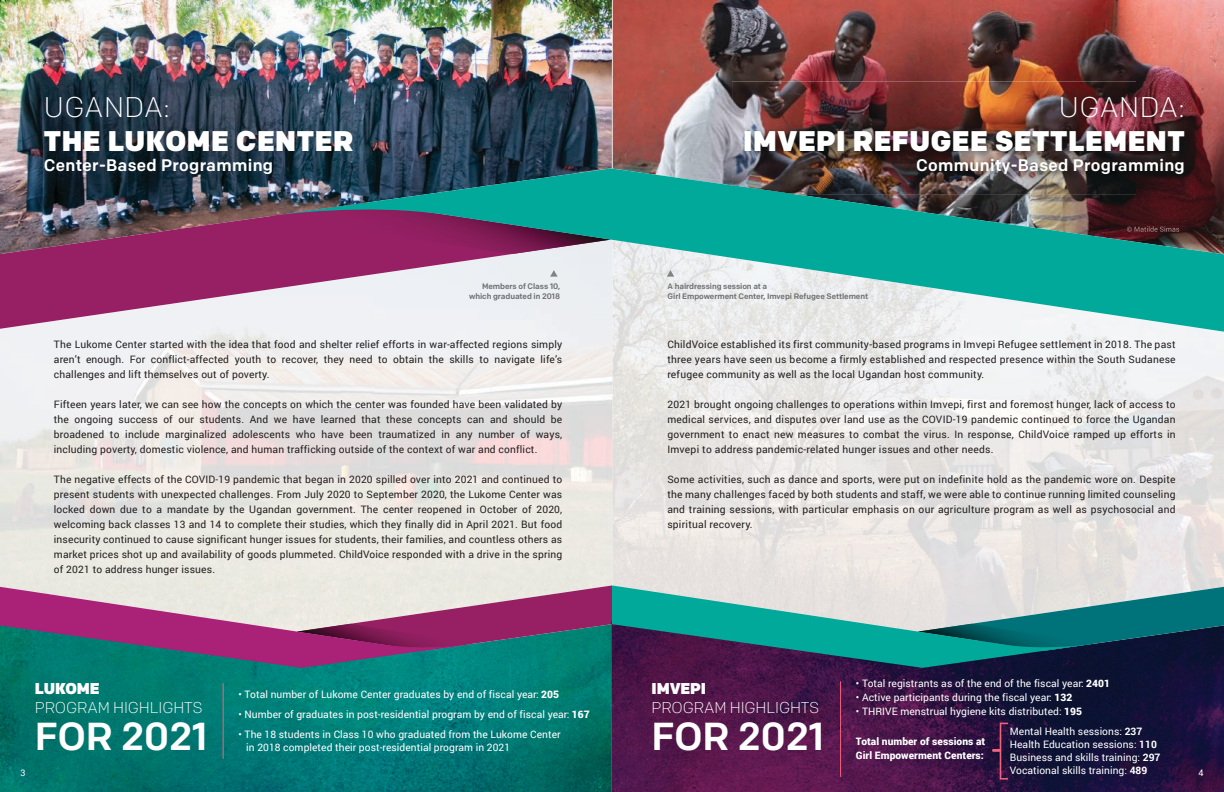
<style>
.page{position:relative;width:1224px;height:792px;background:#fff}
.page>*{position:absolute;margin:0;border:0;box-sizing:border-box;transform-origin:0 0}
.t1{font:100 59px "Roboto";color:#f1627d;scale:1.04 1}
.t2{font:500 39px "Colfax";letter-spacing:-.005em;color:#fff}
.t3{font:900 28.4px "Colfax";letter-spacing:.02em;color:#fff}
.t4{font:300 28.4px "Colfax";letter-spacing:.02em;color:#fff}
.t5{font:500 16.7px "Colfax";letter-spacing:.02em;color:#fff}
.t6{font:300 15.7px "Colfax";letter-spacing:-.005em;color:#fff}
.t7{font:900 15.7px "Colfax";letter-spacing:-.005em;color:#fff}
.t8{font:10.2px/15px "Roboto";letter-spacing:.015em;color:#231e1f;text-align:justify}
.t9{font:10.2px/13px "Roboto";letter-spacing:.005em;color:#fff}
.t10{font:900 10.2px/14px "Roboto";letter-spacing:.005em;color:#fff}
.t11{font:9px "Roboto";color:#fff}
.t12{font:500 8px/10px "Colfax";letter-spacing:-.005em;color:#6e7072;text-align:right}
.s1{font-weight:900}
.s2{font-weight:700}
</style>
<div class="page">
<img style="left:613px;top:333px;width:203px;height:252px">
<img style="left:816px;top:333px;width:204px;height:252px">
<img style="left:1020px;top:333px;width:34px;height:252px">
<img style="left:1054px;top:333px;width:170px;height:252px">
<img style="left:0;top:0;width:1224px;height:203px">
<img style="left:612px;top:240px;width:1px;height:375px">
<svg style="left:0;top:203px;width:278px;height:128px;fill:#962063"></svg>
<svg style="left:271px;top:203px;width:7px;height:51px"></svg>
<svg style="left:278px;top:168px;width:946px;height:165px;background:#6fa4a6"></svg>
<img style="left:0;top:651px;width:1122px;height:141px">
<svg style="left:468px;top:585px;width:144px;height:66px;background:#7e5b7d"></svg>
<svg style="left:0;top:585px;width:468px;height:83px;background:#967796"></svg>
<svg style="left:550px;top:270px;width:8px;height:7px"></svg>
<svg style="left:667px;top:270px;width:7px;height:7px"></svg>
<hr style="left:223px;top:683px;width:1px;height:76px;background:#f1627d">
<img style="left:732px;top:81px;width:473px;height:113px">
<img style="left:732px;top:185px;width:62px;height:9px">
<img style="left:1122px;top:651px;width:102px;height:141px">
<hr style="left:840px;top:681px;width:1px;height:96px;background:#f1627d">
<svg style="left:1089px;top:585px;width:135px;height:66px;background:#2c6f7a"></svg>
<svg style="left:612px;top:585px;width:477px;height:83px;background:#579397"></svg>
<img style="left:1127px;top:226px;width:52px;height:6px">
<svg style="left:993px;top:749px;width:8px;height:2px"></svg>
<h3 class="t4" style="left:44px;top:89px;width:128px">UGANDA:</h3>
<h3 class="t3" style="left:44px;top:123px;width:311px">THE LUKOME CENTER</h3>
<h3 class="t5" style="left:44px;top:155px;width:231px">Center-Based Programming</h3>
<h3 class="t4" style="left:1059px;top:89px;width:128px">UGANDA:</h3>
<h3 class="t3" style="left:743px;top:123px;width:443px">IMVEPI REFUGEE SETTLEMENT</h3>
<h3 class="t5" style="left:916px;top:155px;width:270px">Community-Based Programming</h3>
<p class="t12" style="left:469px;top:281px;width:93px">Members of Class 10, which graduated in 2018</p>
<p class="t12" style="left:668px;top:281px;width:202px;text-align:left">A hairdressing session at a<br>Girl Empowerment Center, Imvepi Refugee Settlement</p>
<p class="t8" style="left:54px;top:336px;width:510px">The Lukome Center started with the idea that food and shelter relief efforts in war-affected regions simply aren’t enough. For conflict-affected youth to recover, they need to obtain the skills to navigate life’s challenges and lift themselves out of poverty.</p>
<p class="t8" style="left:54px;top:396px;width:510px">Fifteen years later, we can see how the concepts on which the center was founded have been validated by the ongoing success of our students. And we have learned that these concepts can and should be broadened to include marginalized adolescents who have been traumatized in any number of ways, including poverty, domestic violence, and human trafficking outside of the context of war and conflict.</p>
<p class="t8" style="left:54px;top:471px;width:510px">The negative effects of the COVID-19 pandemic that began in 2020 spilled over into 2021 and continued to present students with unexpected challenges. From July 2020 to September 2020, the Lukome Center was locked down due to a mandate by the Ugandan government. The center reopened in October of 2020, welcoming back classes 13 and 14 to complete their studies, which they finally did in April 2021. But food insecurity continued to cause significant hunger issues for students, their families, and countless others as market prices shot up and availability of goods plummeted. ChildVoice responded with a drive in the spring of 2021 to address hunger issues.</p>
<p class="t8" style="left:667px;top:336px;width:510px">ChildVoice established its first community-based programs in Imvepi Refugee settlement in 2018. The past three years have seen us become a firmly established and respected presence within the South Sudanese refugee community as well as the local Ugandan host community.</p>
<p class="t8" style="left:667px;top:396px;width:510px">2021 brought ongoing challenges to operations within Imvepi, first and foremost hunger, lack of access to medical services, and disputes over land use as the COVID-19 pandemic continued to force the Ugandan government to enact new measures to combat the virus. In response, ChildVoice ramped up efforts in Imvepi to address pandemic-related hunger issues and other needs.</p>
<p class="t8" style="left:667px;top:471px;width:510px">Some activities, such as dance and sports, were put on indefinite hold as the pandemic wore on. Despite the many challenges faced by both students and staff, we were able to continue running limited counseling and training sessions, with particular emphasis on our agriculture program as well as psychosocial and spiritual recovery.</p>
<p class="t11" style="left:21px;top:766px;width:7px">3</p>
<h3 class="t7" style="left:35px;top:679px;width:66px">LUKOME</h3>
<h3 class="t6" style="left:35px;top:698px;width:169px">PROGRAM HIGHLIGHTS</h3>
<h2 class="t2" style="left:35px;top:712px;width:174px">FOR 2021</h2>
<p class="t9" style="left:239px;top:688px;width:322px">• Total number of Lukome Center graduates by end of fiscal year: <span class="s1">205</span></p>
<p class="t9" style="left:239px;top:708px;width:353px">• Number of graduates in post-residential program by end of fiscal year: <span class="s1">167</span></p>
<p class="t9" style="left:246px;top:728px;width:316px;text-indent:-8px">• The 18 students in Class 10 who graduated from the Lukome Center in 2018 completed their post-residential program in 2021</p>
<h3 class="t7" style="left:652px;top:679px;width:56px">IMVEPI</h3>
<h3 class="t6" style="left:652px;top:698px;width:169px">PROGRAM HIGHLIGHTS</h3>
<h2 class="t2" style="left:652px;top:712px;width:174px">FOR 2021</h2>
<p class="t9" style="left:856px;top:677px;width:256px">• Total registrants as of the end of the fiscal year: <span class="s1">2401</span></p>
<p class="t9" style="left:856px;top:691px;width:218px">• Active participants during the fiscal year: <span class="s1">132</span></p>
<p class="t9" style="left:856px;top:705px;width:228px">• THRIVE menstrual hygiene kits distributed: <span class="s1">195</span></p>
<p class="t10" style="left:856px;top:734px;width:131px">Total number of sessions at<br>Girl Empowerment Centers:</p>
<p class="t9" style="left:1010px;top:725px;width:152px">Mental Health sessions: <span class="s2">237<br></span>Health Education sessions: <span class="s2">110<br></span>Business and skills training: <span class="s2">297</span></p>
<h1 class="t1" style="left:994px;top:709px;width:14px">[</h1>
<p class="t9" style="left:1010px;top:764px;width:139px">Vocational skills training: <span class="s2">489</span></p>
<p class="t11" style="left:1198px;top:766px;width:7px">4</p>
</div>
